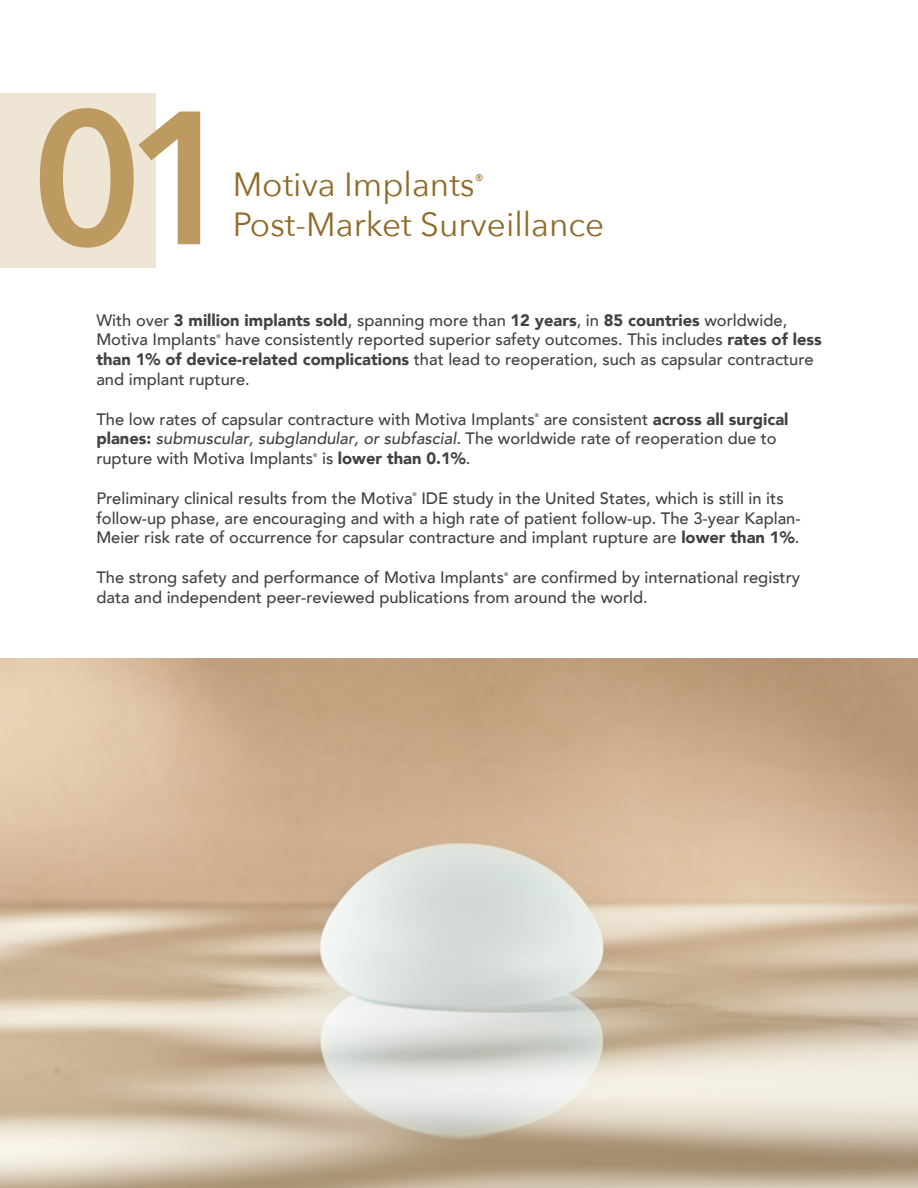
<style>
.page{position:relative;width:918px;height:1188px;background:#fff}
.page>*{position:absolute;margin:0;border:0;box-sizing:border-box;transform-origin:0 0}
.t1{font:600 187.5px "Avenir Next";color:#bd9a5f}
.t2{font:33.45px/40px "Avenir Next";color:#906a29}
.t3{font:500 16.5px/19.8px "Avenir";color:#414042}
.t4{font:900 16.5px "Avenir";color:#414042}
.t5{font:15px "Avenir Next";color:#906a29}
.t6{font:500 5.25px "Avenir";color:#414042}
.s1{font-weight:900}
.s2{font-style:italic}
.s3{font-weight:500}
</style>
<div class="page">
<div style="left:0;top:93px;width:156px;height:175px;background:#eee5d5"></div>
<h1 class="t1" style="left:30px;top:18px;width:212px">01</h1>
<h2 class="t2" style="left:233px;top:162px;width:373px">Motiva Implants<br>Post-Market Surveillance</h2>
<p class="t5" style="left:475px;top:167px;width:10px">®</p>
<p class="t3" style="left:96px;top:309px;width:692px">With over <span class="s1">3 million implants sold</span>, spanning more than <span class="s1">12 years</span>, in <span class="s1">85 countries</span> worldwide,<br>Motiva Implants</p>
<p class="t3" style="left:96px;top:329px;width:727px;text-indent:129px">have consistently reported superior safety outcomes. This includes <span class="s1">rates of less than 1% of device-related complications</span> that lead to reoperation, such as capsular contracture and implant rupture.</p>
<p class="t3" style="left:96px;top:408px;width:440px">The low rates of capsular contracture with Motiva Implants</p>
<p class="t6" style="left:535px;top:411px;width:6px">®</p>
<p class="t6" style="left:216px;top:332px;width:6px">®</p>
<p class="t3" style="left:96px;top:408px;width:694px;text-indent:447px">are consistent <span class="s1">across all surgical planes:</span> <span class="s2">submuscular, subglandular, or subfascial.</span> The worldwide rate of reoperation due to rupture with Motiva Implants</p>
<p class="t6" style="left:313px;top:450px;width:6px">®</p>
<p class="t4" style="left:322px;top:444px;width:150px"><span class="s3">is</span> lower than 0.1%<span class="s3">.</span></p>
<p class="t3" style="left:96px;top:487px;width:318px">Preliminary clinical results from the Motiva</p>
<p class="t6" style="left:413px;top:490px;width:6px">®</p>
<p class="t3" style="left:96px;top:487px;width:706px;text-indent:325px">IDE study in the United States, which is still in its follow-up phase, are encouraging and with a high rate of patient follow-up. The 3-year Kaplan-<br>Meier risk rate of occurrence for capsular contracture and implant rupture are <span class="s1">lower than 1%</span>.</p>
<p class="t3" style="left:96px;top:566px;width:409px">The strong safety and performance of Motiva Implants</p>
<p class="t6" style="left:504px;top:569px;width:6px">®</p>
<p class="t3" style="left:96px;top:566px;width:705px;text-indent:416px">are confirmed by international registry data and independent peer-reviewed publications from around the world.</p>
</div>
